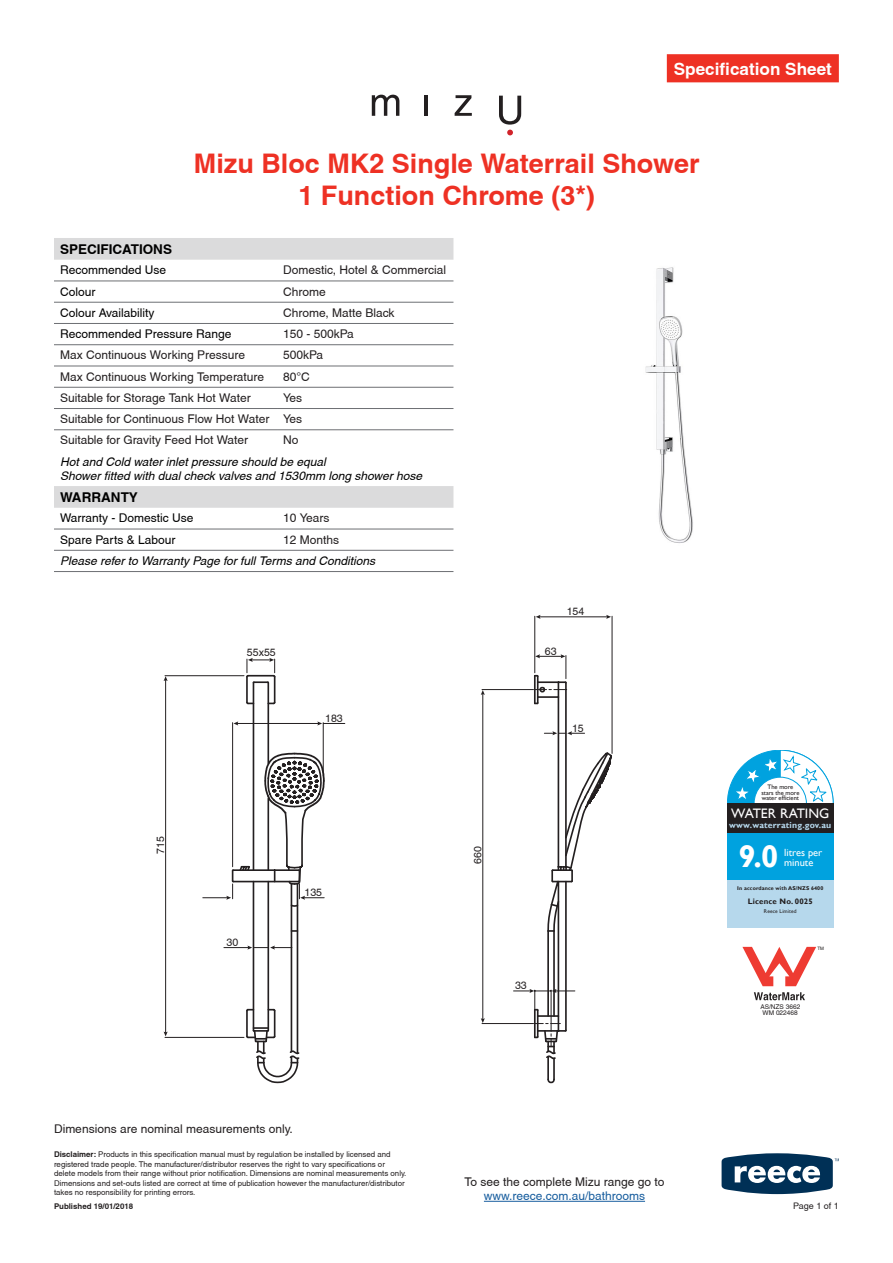
<style>
.page{position:relative;width:893px;height:1263px;background:#fff}
.page>*{position:absolute;margin:0;border:0;box-sizing:border-box;transform-origin:0 0}
.t1{font:700 31.2px "Gill Sans";color:#fff}
.Heading_1{font:700 27px/32.4px "Helvetica";color:#ee3124;text-align:center}
.t2{font:700 17.1px "Helvetica";color:#fff}
.t3{font:13.8px "Gill Sans";letter-spacing:-.01em;color:#fff}
.t4{font:700 13.5px "Helvetica";color:#000}
.t5{font:12px/14.4px "Helvetica";color:#231f20;text-align:center}
.t6{font:italic 12px "Helvetica";color:#000}
.t7{font:12px "Helvetica";color:#000}
.t8{font:10.65px "Helvetica";color:#231f20}
.t9{font:10.35px/10.4px "Gill Sans";color:#fff}
.t10{font:9px "Helvetica";color:#231f20}
.t11{font:700 8.7px "Gill Sans";letter-spacing:.02em;color:#b6d8ec}
.t12{font:700 7.95px "Gill Sans";letter-spacing:.02em;color:#231f20}
.t13{font:7.8px/9.4px "Helvetica";color:#231f20}
.t14{font:700 7.8px "Helvetica";color:#231f20}
.t15{font:6.45px/5.4px "Gill Sans";letter-spacing:-.01em;color:#231f20;text-align:center}
.t16{font:6.45px "Helvetica";color:#231f20}
.t17{font:700 5.4px "Gill Sans";letter-spacing:.02em;color:#231f20}
.t18{font:5.4px "Gill Sans";letter-spacing:.02em;color:#231f20}
.t19{font:4.65px "Helvetica";color:#231f20}
.s1{font-weight:700}
.s2{color:#175d9e}
</style>
<div class="page">
<svg style="left:722px;top:1153px;width:117px;height:41px"></svg>
<div style="left:667px;top:54px;width:172px;height:28px;background:#ee3124"></div>
<hr style="left:165px;top:675px;width:79px;height:1px;background:#231f20">
<hr style="left:165px;top:1037px;width:79px;height:1px;background:#231f20">
<hr style="left:165px;top:679px;width:1px;height:354px;background:#231f20">
<svg style="left:164px;top:676px;width:4px;height:5px"></svg>
<svg style="left:164px;top:1031px;width:4px;height:5px"></svg>
<hr style="left:534px;top:616px;width:1px;height:57px;background:#231f20">
<hr style="left:612px;top:616px;width:1px;height:137px;background:#231f20">
<hr style="left:539px;top:617px;width:69px;height:1px;background:#231f20">
<svg style="left:606px;top:615px;width:5px;height:4px"></svg>
<svg style="left:536px;top:615px;width:4px;height:4px"></svg>
<svg style="left:203px;top:654px;width:410px;height:430px"></svg>
<hr style="left:484px;top:1201px;width:161px;height:1px;background:#175d9e">
<svg style="left:742px;top:947px;width:74px;height:39px"></svg>
<svg style="left:754px;top:992px;width:51px;height:8px"></svg>
<div style="left:727px;top:833px;width:106px;height:47px;background:#00a2df"></div>
<div style="left:727px;top:880px;width:106px;height:47px;background:#b6d8ec"></div>
<div style="left:727px;top:803px;width:106px;height:30px;background:#231f20"></div>
<svg style="left:727px;top:750px;width:106px;height:53px"></svg>
<img style="left:645px;top:267px;width:48px;height:276px">
<svg style="left:372px;top:95px;width:27px;height:21px"></svg>
<hr style="left:424px;top:95px;width:4px;height:21px;background:#231f20">
<svg style="left:455px;top:95px;width:17px;height:21px"></svg>
<svg style="left:499px;top:96px;width:22px;height:39px"></svg>
<svg style="left:54px;top:238px;width:399px;height:270px"></svg>
<hr style="left:54px;top:281px;width:223px;height:1px;background:#6d6f73">
<hr style="left:277px;top:281px;width:176px;height:1px;background:#6d6f73">
<hr style="left:54px;top:302px;width:223px;height:1px;background:#6d6f73">
<hr style="left:277px;top:302px;width:176px;height:1px;background:#6d6f73">
<hr style="left:54px;top:323px;width:223px;height:1px;background:#6d6f73">
<hr style="left:277px;top:323px;width:176px;height:1px;background:#6d6f73">
<hr style="left:54px;top:344px;width:223px;height:1px;background:#6d6f73">
<hr style="left:277px;top:344px;width:176px;height:1px;background:#6d6f73">
<hr style="left:54px;top:366px;width:223px;height:1px;background:#6d6f73">
<hr style="left:277px;top:366px;width:176px;height:1px;background:#6d6f73">
<hr style="left:54px;top:387px;width:223px;height:1px;background:#6d6f73">
<hr style="left:277px;top:387px;width:176px;height:1px;background:#6d6f73">
<hr style="left:54px;top:408px;width:223px;height:1px;background:#6d6f73">
<hr style="left:277px;top:408px;width:176px;height:1px;background:#6d6f73">
<hr style="left:54px;top:429px;width:223px;height:1px;background:#6d6f73">
<hr style="left:277px;top:429px;width:176px;height:1px;background:#6d6f73">
<hr style="left:54px;top:529px;width:223px;height:1px;background:#6d6f73">
<hr style="left:277px;top:529px;width:176px;height:1px;background:#6d6f73">
<hr style="left:54px;top:550px;width:223px;height:1px;background:#6d6f73">
<hr style="left:277px;top:550px;width:176px;height:1px;background:#6d6f73">
<hr style="left:54px;top:571px;width:223px;height:1px;background:#6d6f73">
<hr style="left:277px;top:571px;width:176px;height:1px;background:#6d6f73">
<h3 class="t2" style="left:674px;top:59px;width:160px">Specification Sheet</h3>
<p class="Heading_1" style="left:194px;top:146px;width:507px">Mizu Bloc MK2 Single Waterrail Shower<br>1 Function Chrome (3*)</p>
<p class="t4" style="left:60px;top:241px;width:114px">SPECIFICATIONS</p>
<p class="t7" style="left:60px;top:263px;width:108px">Recommended Use</p>
<p class="t5" style="left:283px;top:263px;width:165px">Domestic, Hotel &amp; Commercial</p>
<p class="t7" style="left:60px;top:284px;width:37px">Colour</p>
<p class="t5" style="left:283px;top:284px;width:44px">Chrome</p>
<p class="t7" style="left:60px;top:306px;width:96px">Colour Availability</p>
<p class="t5" style="left:283px;top:305px;width:113px">Chrome, Matte Black</p>
<p class="t7" style="left:60px;top:327px;width:173px">Recommended Pressure Range</p>
<p class="t5" style="left:283px;top:327px;width:72px">150 - 500kPa</p>
<p class="t5" style="left:60px;top:348px;width:187px">Max Continuous Working Pressure</p>
<p class="t5" style="left:283px;top:348px;width:42px">500kPa</p>
<p class="t5" style="left:60px;top:369px;width:206px">Max Continuous Working Temperature</p>
<p class="t5" style="left:283px;top:369px;width:28px">80°C</p>
<p class="t5" style="left:60px;top:390px;width:192px">Suitable for Storage Tank Hot Water</p>
<p class="t5" style="left:283px;top:390px;width:20px">Yes</p>
<p class="t5" style="left:60px;top:412px;width:211px">Suitable for Continuous Flow Hot Water</p>
<p class="t5" style="left:283px;top:412px;width:20px">Yes</p>
<p class="t5" style="left:60px;top:433px;width:190px">Suitable for Gravity Feed Hot Water</p>
<p class="t5" style="left:283px;top:433px;width:17px">No</p>
<p class="t6" style="left:60px;top:454px;width:267px">Hot and Cold water inlet pressure should be equal</p>
<p class="t6" style="left:60px;top:469px;width:364px">Shower fitted with dual check valves and 1530mm long shower hose</p>
<p class="t4" style="left:60px;top:489px;width:79px">WARRANTY</p>
<p class="t7" style="left:60px;top:511px;width:135px">Warranty - Domestic Use</p>
<p class="t5" style="left:283px;top:511px;width:48px">10 Years</p>
<p class="t7" style="left:60px;top:532px;width:117px">Spare Parts &amp; Labour</p>
<p class="t5" style="left:283px;top:532px;width:58px">12 Months</p>
<p class="t6" style="left:60px;top:554px;width:317px">Please refer to Warranty Page for full Terms and Conditions</p>
<p class="t8" style="left:247px;top:646px;width:30px">55x55</p>
<p class="t8" style="left:325px;top:712px;width:19px">183</p>
<p class="t8" style="left:567px;top:605px;width:19px">154</p>
<p class="t8" style="left:545px;top:645px;width:13px">63</p>
<p class="t8" style="left:572px;top:722px;width:13px">15</p>
<p class="t8" style="left:154px;top:854px;width:19px;rotate:-90deg">715</p>
<p class="t8" style="left:227px;top:936px;width:13px">30</p>
<p class="t8" style="left:304px;top:886px;width:19px">135</p>
<p class="t8" style="left:471px;top:864px;width:19px;rotate:-90deg">660</p>
<p class="t8" style="left:515px;top:979px;width:13px">33</p>
<h3 class="t5" style="left:54px;top:1122px;width:240px">Dimensions are nominal measurements only.</h3>
<p class="t13" style="left:54px;top:1150px;width:354px"><span class="s1">Disclaimer:</span> Products in this specification manual must by regulation be installed by licensed and registered trade people. The manufacturer/distributor reserves the right to vary specifications or delete models from their range without prior notification. Dimensions are nominal measurements only.<br>Dimensions and set-outs listed are correct at time of publication however the manufacturer/distributor takes no responsibility for printing errors.</p>
<p class="t14" style="left:54px;top:1201px;width:81px">Published 19/01/2018</p>
<p class="t5" style="left:465px;top:1174px;width:201px">To see the complete Mizu range go to <span class="s2">www.reece.com.au/bathrooms</span></p>
<p class="t15" style="left:761px;top:785px;width:40px">The more stars the more water efficient</p>
<p class="t3" style="left:731px;top:805px;width:99px">WATER RATING</p>
<p class="t11" style="left:729px;top:819px;width:104px">www.waterrating.gov.au</p>
<p class="t1" style="left:738px;top:837px;width:42px">9.0</p>
<p class="t9" style="left:784px;top:847px;width:40px">litres per minute</p>
<p class="t17" style="left:737px;top:884px;width:88px">In accordance with AS/NZS 6400</p>
<p class="t12" style="left:748px;top:896px;width:67px">Licence No. 0025</p>
<p class="t18" style="left:764px;top:908px;width:34px">Reece Limited</p>
<p class="t19" style="left:817px;top:946px;width:8px">TM</p>
<p class="t16" style="left:760px;top:1002px;width:41px">AS/NZS 3662</p>
<p class="t16" style="left:763px;top:1009px;width:37px">WM 022468</p>
<p class="t10" style="left:793px;top:1200px;width:47px">Page 1 of 1</p>
</div>
